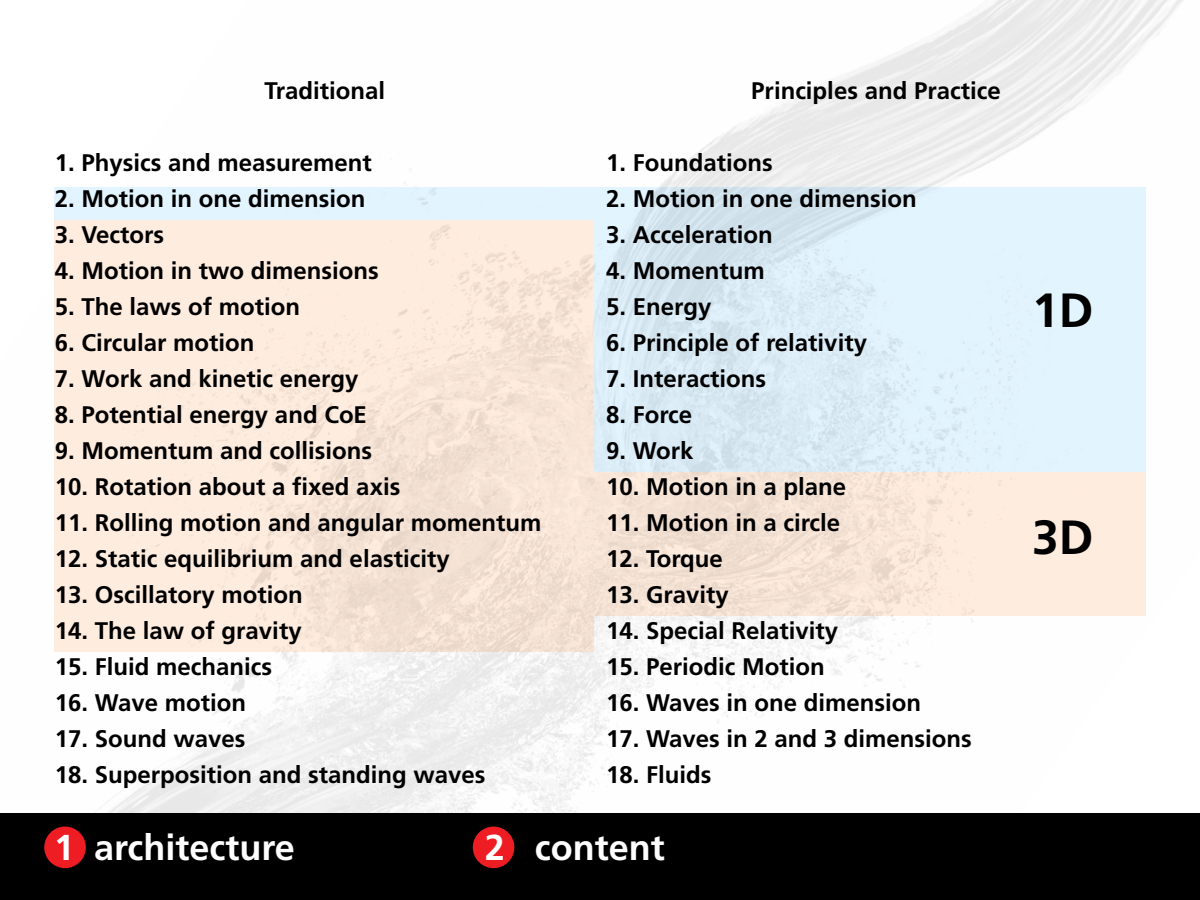
<style>
.page{position:relative;width:1200px;height:900px;background:#fff}
.page>*{position:absolute;margin:0;border:0;box-sizing:border-box;transform-origin:0 0}
.t1{font:700 48px "Frutiger";color:#000}
.t2{font:700 36px "Frutiger";color:#fff}
.t3{font:700 24px "Frutiger";color:#000}
</style>
<div class="page">
<img style="left:54px;top:0;width:1129px;height:813px">
<div style="left:0;top:813px;width:1200px;height:87px;background:#000"></div>
<div style="left:44px;top:827px;width:42px;height:41px;background:#ee1d23;border-radius:50%"></div>
<div style="left:473px;top:827px;width:41px;height:41px;background:#ee1d23;border-radius:50%"></div>
<p class="t3" style="left:265px;top:77px;width:122px">Traditional</p>
<p class="t3" style="left:55px;top:149px;width:318px">1. Physics and measurement</p>
<p class="t3" style="left:55px;top:185px;width:312px">2. Motion in one dimension</p>
<p class="t3" style="left:55px;top:221px;width:111px">3. Vectors</p>
<p class="t3" style="left:55px;top:257px;width:326px">4. Motion in two dimensions</p>
<p class="t3" style="left:55px;top:293px;width:247px">5. The laws of motion</p>
<p class="t3" style="left:55px;top:329px;width:201px">6. Circular motion</p>
<p class="t3" style="left:55px;top:365px;width:305px">7. Work and kinetic energy</p>
<p class="t3" style="left:55px;top:401px;width:314px">8. Potential energy and CoE</p>
<p class="t3" style="left:55px;top:437px;width:319px">9. Momentum and collisions</p>
<p class="t3" style="left:55px;top:473px;width:347px">10. Rotation about a fixed axis</p>
<p class="t3" style="left:55px;top:509px;width:488px">11. Rolling motion and angular momentum</p>
<p class="t3" style="left:55px;top:545px;width:396px">12. Static equilibrium and elasticity</p>
<p class="t3" style="left:55px;top:581px;width:250px">13. Oscillatory motion</p>
<p class="t3" style="left:55px;top:617px;width:248px">14. The law of gravity</p>
<p class="t3" style="left:55px;top:653px;width:219px">15. Fluid mechanics</p>
<p class="t3" style="left:55px;top:689px;width:193px">16. Wave motion</p>
<p class="t3" style="left:55px;top:725px;width:192px">17. Sound waves</p>
<p class="t3" style="left:55px;top:761px;width:432px">18. Superposition and standing waves</p>
<p class="t3" style="left:751px;top:77px;width:251px">Principles and Practice</p>
<p class="t3" style="left:606px;top:149px;width:168px">1. Foundations</p>
<p class="t3" style="left:606px;top:185px;width:312px">2. Motion in one dimension</p>
<p class="t3" style="left:606px;top:221px;width:168px">3. Acceleration</p>
<p class="t3" style="left:606px;top:257px;width:160px">4. Momentum</p>
<p class="t3" style="left:606px;top:293px;width:107px">5. Energy</p>
<p class="t3" style="left:606px;top:329px;width:263px">6. Principle of relativity</p>
<p class="t3" style="left:606px;top:365px;width:162px">7. Interactions</p>
<p class="t3" style="left:606px;top:401px;width:88px">8. Force</p>
<p class="t3" style="left:606px;top:437px;width:89px">9. Work</p>
<p class="t3" style="left:606px;top:473px;width:242px">10. Motion in a plane</p>
<p class="t3" style="left:606px;top:509px;width:236px">11. Motion in a circle</p>
<p class="t3" style="left:606px;top:545px;width:118px">12. Torque</p>
<p class="t3" style="left:606px;top:581px;width:124px">13. Gravity</p>
<p class="t3" style="left:606px;top:617px;width:234px">14. Special Relativity</p>
<p class="t3" style="left:606px;top:653px;width:220px">15. Periodic Motion</p>
<p class="t3" style="left:606px;top:689px;width:317px">16. Waves in one dimension</p>
<p class="t3" style="left:606px;top:725px;width:367px">17. Waves in 2 and 3 dimensions</p>
<p class="t3" style="left:606px;top:761px;width:107px">18. Fluids</p>
<p class="t2" style="left:54px;top:827px;width:242px">1 architecture</p>
<p class="t2" style="left:485px;top:827px;width:182px">2 content</p>
<p class="t1" style="left:1032px;top:282px;width:63px">1D</p>
<p class="t1" style="left:1032px;top:509px;width:63px">3D</p>
</div>
